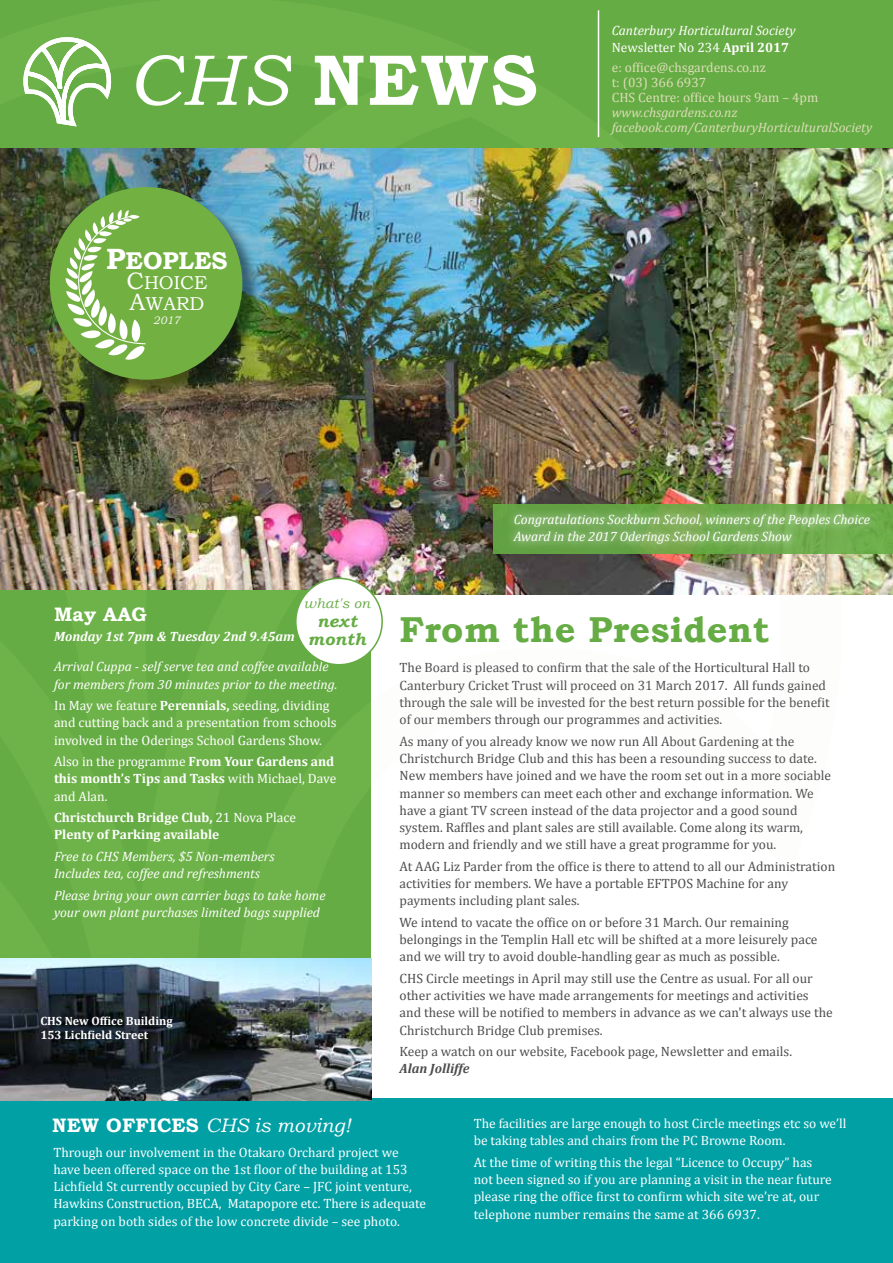
<style>
.page{position:relative;width:893px;height:1263px;background:#fff}
.page>*{position:absolute;margin:0;border:0;box-sizing:border-box;transform-origin:0 0}
.t1{font:700 72px "Bookman Old Style";color:#fff}
.t2{font:700 36px "Bookman Old Style";letter-spacing:.01em;color:#66ac44}
.t3{font:700 24.3px "Bookman Old Style";color:#fff}
.t4{font:italic 19.5px "Bookman Old Style";letter-spacing:.01em;color:#fff}
.t5{font:700 19.5px "Bookman Old Style";letter-spacing:.01em;color:#fff}
.t6{font:18.6px/20.9px "Bookman Old Style";color:#fff}
.t7{font:italic 700 17.1px "Bookman Old Style";color:#66ac44}
.t8{font:italic 13.95px "Bookman Old Style";letter-spacing:.01em;color:#66ac44}
.t9{font:13.5px/17.2px "Cambria";color:#4d4d4f}
.t10{font:13.5px/17.2px "Cambria";color:#fff}
.t11{font:italic 13.5px/17.2px "Cambria";color:#fff}
.t12{font:13.5px/15px "Cambria";color:#dcddb8}
.t13{font:italic 13.5px/15px "Cambria";color:#dcddb8}
.t14{font:700 13.5px/17.2px "Cambria";color:#fff}
.t15{font:italic 700 13.5px "Cambria";color:#fff}
.t16{font:italic 700 13.5px "Cambria";color:#4d4d4f}
.t17{font:700 12px/13.8px "Cambria";color:#fff}
.t18{font:italic 10.8px "Bookman Old Style";color:#fff}
.s1{font-weight:400;font-style:italic}
.s2{font-size:29.25px}
.s3{font-size:23.7px}
.s4{font-style:normal}
.s5{font-weight:700;font-style:normal}
.s6{font-weight:700}
.s7{font-weight:400}
</style>
<div class="page">
<div style="left:0;top:0;width:893px;height:149px;background:#66ac44"></div>
<img style="left:842px;top:149px;width:51px;height:445px">
<img style="left:0;top:10px;width:842px;height:1088px">
<div style="left:296px;top:578px;width:86px;height:87px;background:#fff;border-radius:50%"></div>
<div style="left:295px;top:578px;width:88px;height:87px;border:2px solid #66ac44;border-radius:50%"></div>
<div style="left:493px;top:504px;width:400px;height:50px;background:#67a544"></div>
<div style="left:505px;top:505px;width:374px;height:48px;background:#fff;opacity:.95"></div>
<div style="left:52px;top:189px;width:209px;height:209px;background:#000;opacity:.45"></div>
<div style="left:50px;top:187px;width:192px;height:193px;background:#73b042;border-radius:50%"></div>
<svg style="left:59px;top:210px;width:87px;height:150px"></svg>
<div style="left:0;top:1098px;width:893px;height:165px;background:#00a0a5"></div>
<img style="left:0;top:958px;width:371px;height:142px">
<h1 class="t1" style="left:128px;top:28px;width:412px"><span class="s1">CHS</span> NEWS</h1>
<h3 class="t3" style="left:106px;top:243px;width:123px"><span class="s2">P</span>EOPLES</h3>
<h3 class="t6" style="left:127px;top:273px;width:82px"><span class="s3">C</span>HOICE<br><span class="s3">A</span>WARD</h3>
<p class="t18" style="left:153px;top:313px;width:28px">2017</p>
<p class="t11" style="left:612px;top:22px;width:186px">Canterbury Horticultural Society<br><span class="s4">Newsletter No 234</span> <span class="s5">April 2017</span></p>
<p class="t12" style="left:612px;top:60px;width:208px">e: office@chsgardens.co.nz<br>t: (03) 366 6937<br>CHS Centre: office hours 9am – 4pm</p>
<p class="t13" style="left:612px;top:104px;width:262px">www.chsgardens.co.nz facebook.com/CanterburyHorticulturalSociety</p>
<p class="t11" style="left:514px;top:510px;width:358px">Congratulations Sockburn School, winners of the Peoples Choice<br>Award in the 2017 Oderings School Gardens Show</p>
<p class="t8" style="left:304px;top:594px;width:68px">what's on</p>
<p class="t7" style="left:317px;top:608px;width:41px">next</p>
<h3 class="t5" style="left:54px;top:600px;width:94px">May AAG</h3>
<p class="t15" style="left:54px;top:628px;width:242px">Monday 1st 7pm &amp; Tuesday 2nd 9.45am</p>
<p class="t11" style="left:54px;top:658px;width:285px">Arrival Cuppa - self serve tea and coffee available for members from 30 minutes prior to the meeting.</p>
<p class="t10" style="left:54px;top:697px;width:284px">In May we feature <span class="s6">Perennials,</span> seeding, dividing and cutting back and a presentation from schools involved in the Oderings School Gardens Show.</p>
<p class="t10" style="left:54px;top:753px;width:284px">Also in the programme <span class="s6">From Your Gardens and this month’s Tips and Tasks</span> with Michael, Dave and Alan.</p>
<p class="t14" style="left:54px;top:808px;width:244px">Christchurch Bridge Club, <span class="s7">21 Nova Place<br></span>Plenty of Parking available</p>
<p class="t11" style="left:54px;top:847px;width:222px">Free to CHS Members, $5 Non-members<br>Includes tea, coffee and refreshments</p>
<p class="t11" style="left:54px;top:886px;width:273px">Please bring your own carrier bags to take home your own plant purchases limited bags supplied</p>
<h2 class="t2" style="left:308px;top:604px;width:463px"><sub>month</sub> From the President</h2>
<p class="t9" style="left:400px;top:659px;width:432px">The Board is pleased to confirm that the sale of the Horticultural Hall to Canterbury Cricket Trust will proceed on 31 March 2017. All funds gained through the sale will be invested for the best return possible for the benefit of our members through our programmes and activities.</p>
<p class="t9" style="left:400px;top:732px;width:433px">As many of you already know we now run All About Gardening at the Christchurch Bridge Club and this has been a resounding success to date.<br>New members have joined and we have the room set out in a more sociable manner so members can meet each other and exchange information. We have a giant TV screen instead of the data projector and a good sound system. Raffles and plant sales are still available. Come along its warm, modern and friendly and we still have a great programme for you.</p>
<p class="t9" style="left:400px;top:857px;width:437px">At AAG Liz Parder from the office is there to attend to all our Administration activities for members. We have a portable EFTPOS Machine for any payments including plant sales.</p>
<p class="t9" style="left:400px;top:913px;width:419px">We intend to vacate the office on or before 31 March. Our remaining belongings in the Templin Hall etc will be shifted at a more leisurely pace and we will try to avoid double-handling gear as much as possible.</p>
<p class="t9" style="left:400px;top:969px;width:435px">CHS Circle meetings in April may still use the Centre as usual. For all our other activities we have made arrangements for meetings and activities and these will be notified to members in advance as we can't always use the Christchurch Bridge Club premises.</p>
<p class="t9" style="left:400px;top:1043px;width:394px">Keep a watch on our website, Facebook page, Newsletter and emails.</p>
<p class="t16" style="left:400px;top:1060px;width:71px">Alan Jolliffe</p>
<p class="t17" style="left:40px;top:1013px;width:134px">CHS New Office Building<br>153 Lichfield Street</p>
<h3 class="t4" style="left:52px;top:1112px;width:300px"><span class="s5">NEW OFFICES</span> CHS is moving!</h3>
<p class="t10" style="left:53px;top:1143px;width:374px">Through our involvement in the Otakaro Orchard project we have been offered space on the 1st floor of the building at 153<br>Lichfield St currently occupied by City Care – JFC joint venture, Hawkins Construction, BECA, Matapopore etc. There is adequate parking on both sides of the low concrete divide – see photo.</p>
<p class="t10" style="left:474px;top:1115px;width:374px">The facilities are large enough to host Circle meetings etc so we’ll be taking tables and chairs from the PC Browne Room.</p>
<p class="t10" style="left:474px;top:1153px;width:360px">At the time of writing this the legal “Licence to Occupy” has not been signed so if you are planning a visit in the near future please ring the office first to confirm which site we’re at, our telephone number remains the same at 366 6937.</p>
</div>
